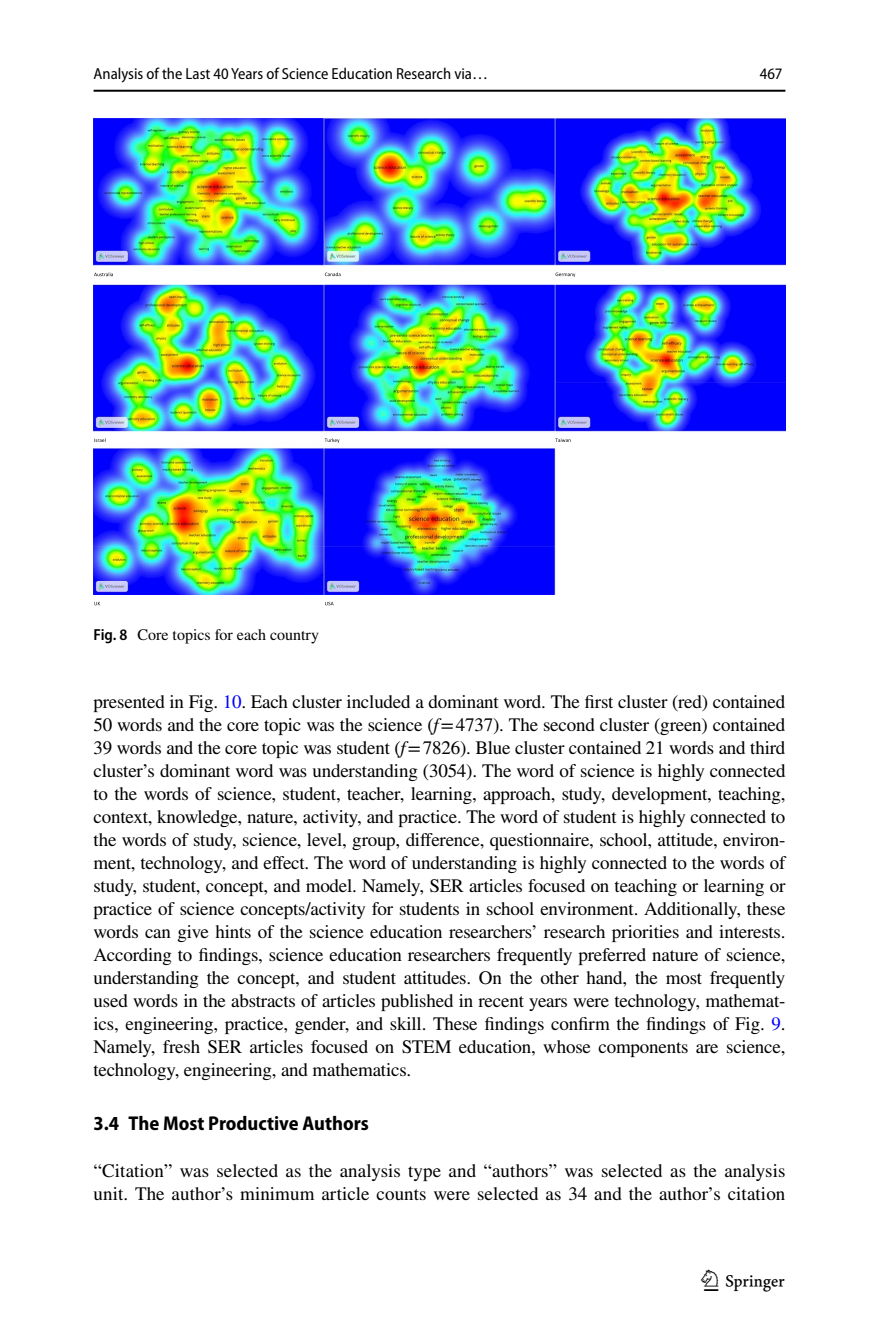
<style>
.page{position:relative;width:879px;height:1333px;background:#fff}
.page>*{position:absolute;margin:0;border:0;box-sizing:border-box;transform-origin:0 0}
.t1{font:30px "Springnew Regular 5";color:#000}
.t2{font:700 semi-condensed 20px "Myriad Pro";color:#000}
.t3{font:19px/23px "STIX";letter-spacing:.005em;color:#000;text-align:justify}
.t4{font:16px "Myriad Pro Semi Cn 4";color:#000}
.t5{font:16px "STIX";color:#000}
.t6{font:semi-condensed 16px "Myriad Pro";color:#000}
.s1{font-family:"Myriad Pro";font-weight:600;font-stretch:semi-condensed}
.s2{color:#00f}
.s3{font-style:italic}
</style>
<div class="page">
<hr style="left:94px;top:90px;width:691px;height:2px;background:#000">
<img style="left:94px;top:119px;width:691px;height:475px">
<svg style="left:94px;top:272px;width:19px;height:4px"></svg>
<svg style="left:325px;top:272px;width:15px;height:4px"></svg>
<svg style="left:555px;top:272px;width:20px;height:5px"></svg>
<svg style="left:94px;top:438px;width:11px;height:4px"></svg>
<svg style="left:325px;top:438px;width:14px;height:5px"></svg>
<svg style="left:555px;top:438px;width:15px;height:4px"></svg>
<svg style="left:94px;top:602px;width:6px;height:3px"></svg>
<svg style="left:325px;top:601px;width:9px;height:4px"></svg>
<p class="t4" style="left:94px;top:65px;width:396px">Analysis of the Last 40 Years of Science Education Research via…</p>
<p class="t6" style="left:760px;top:65px;width:24px">467</p>
<p class="t5" style="left:94px;top:623px;width:227px"><span class="s1">Fig. 8</span> Core topics for each country</p>
<p class="t3" style="left:94px;top:691px;width:693px">presented in Fig. <span class="s2">10</span>. Each cluster included a dominant word. The first cluster (red) contained 50 words and the core topic was the science (<span class="s3">f</span>=4737). The second cluster (green) contained 39 words and the core topic was student (<span class="s3">f</span>=7826). Blue cluster contained 21 words and third cluster’s dominant word was understanding (3054). The word of science is highly connected to the words of science, student, teacher, learning, approach, study, development, teaching, context, knowledge, nature, activity, and practice. The word of student is highly connected to the words of study, science, level, group, difference, questionnaire, school, attitude, environ&shy;ment, technology, and effect. The word of understanding is highly connected to the words of study, student, concept, and model. Namely, SER articles focused on teaching or learning or practice of science concepts/activity for students in school environment. Additionally, these words can give hints of the science education researchers’ research priorities and interests.<br>According to findings, science education researchers frequently preferred nature of science, understanding the concept, and student attitudes. On the other hand, the most frequently used words in the abstracts of articles published in recent years were technology, mathemat&shy;ics, engineering, practice, gender, and skill. These findings confirm the findings of Fig. <span class="s2">9</span>.<br>Namely, fresh SER articles focused on STEM education, whose components are science, technology, engineering, and mathematics.</p>
<p class="t2" style="left:94px;top:1112px;width:277px">3.4 The Most Productive Authors</p>
<p class="t3" style="left:94px;top:1160px;width:693px">“Citation” was selected as the analysis type and “authors” was selected as the analysis unit. The author’s minimum article counts were selected as 34 and the author’s citation</p>
<h1 class="t1" style="left:704px;top:1269px;width:83px">1 3</h1>
</div>
